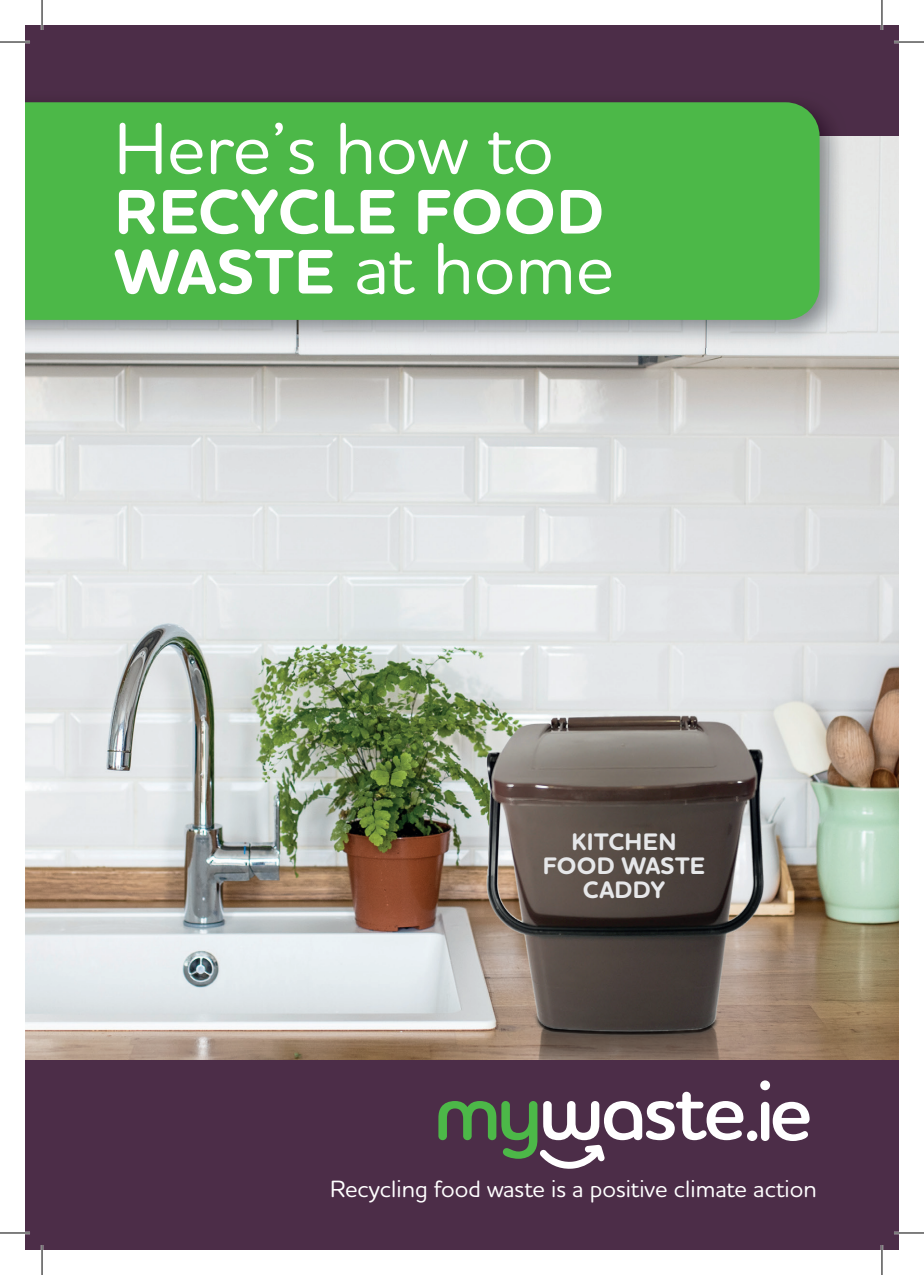
<style>
.page{position:relative;width:924px;height:1275px;background:#fff}
.page>*{position:absolute;margin:0;border:0;box-sizing:border-box;transform-origin:0 0}
.t1{font:600 82.6px "Houschka Rounded";color:#fff}
.t2{font:500 73.6px "Houschka Rounded";color:#fff}
.t3{font:700 64px "Houschka Rounded";letter-spacing:.015em;color:#fff}
.t4{font:700 24.4px/24.4px "Houschka Rounded";letter-spacing:.015em;color:#e6e7e9;text-align:center}
.t5{font:500 24px "Houschka Rounded";color:#fff}
.s1{font-weight:700;font-size:64px}
</style>
<div class="page">
<img style="left:25px;top:135px;width:873px;height:925px">
<div style="left:25px;top:25px;width:873px;height:110px;background:#4c2d48"></div>
<img style="left:25px;top:320px;width:342px;height:27px">
<img style="left:367px;top:135px;width:479px;height:212px">
<div style="left:25px;top:102px;width:794px;height:218px;background:#4cb848"></div>
<div style="left:25px;top:1060px;width:873px;height:190px;background:#4c2d48"></div>
<svg style="left:438px;top:1091px;width:305px;height:78px"></svg>
<hr style="left:0;top:41px;width:30px;height:2px;background:#fff">
<hr style="left:893px;top:41px;width:30px;height:2px;background:#fff">
<hr style="left:0;top:1231px;width:30px;height:3px;background:#fff">
<hr style="left:893px;top:1231px;width:30px;height:3px;background:#fff">
<hr style="left:41px;top:0;width:2px;height:30px;background:#fff">
<hr style="left:41px;top:1245px;width:2px;height:30px;background:#fff">
<hr style="left:880px;top:0;width:2px;height:30px;background:#fff">
<hr style="left:880px;top:1245px;width:2px;height:30px;background:#fff">
<hr style="left:0;top:42px;width:30px;height:1px;background:#000">
<hr style="left:893px;top:42px;width:30px;height:1px;background:#000">
<hr style="left:0;top:1232px;width:30px;height:1px;background:#000">
<hr style="left:893px;top:1232px;width:30px;height:1px;background:#000">
<hr style="left:42px;top:0;width:1px;height:30px;background:#000">
<hr style="left:42px;top:1245px;width:1px;height:30px;background:#000">
<hr style="left:881px;top:0;width:1px;height:30px;background:#000">
<hr style="left:881px;top:1245px;width:1px;height:30px;background:#000">
<h2 class="t2" style="left:114px;top:100px;width:441px">Here’s how to</h2>
<h3 class="t3" style="left:114px;top:171px;width:491px">RECYCLE FOOD</h3>
<h2 class="t2" style="left:114px;top:220px;width:501px"><span class="s1">WASTE</span> at home</h2>
<p class="t4" style="left:542px;top:830px;width:164px">KITCHEN<br>FOOD WASTE<br>CADDY</p>
<h1 class="t1" style="left:742px;top:1058px;width:71px">.ie</h1>
<p class="t5" style="left:330px;top:1173px;width:487px">Recycling food waste is a positive climate action</p>
</div>
